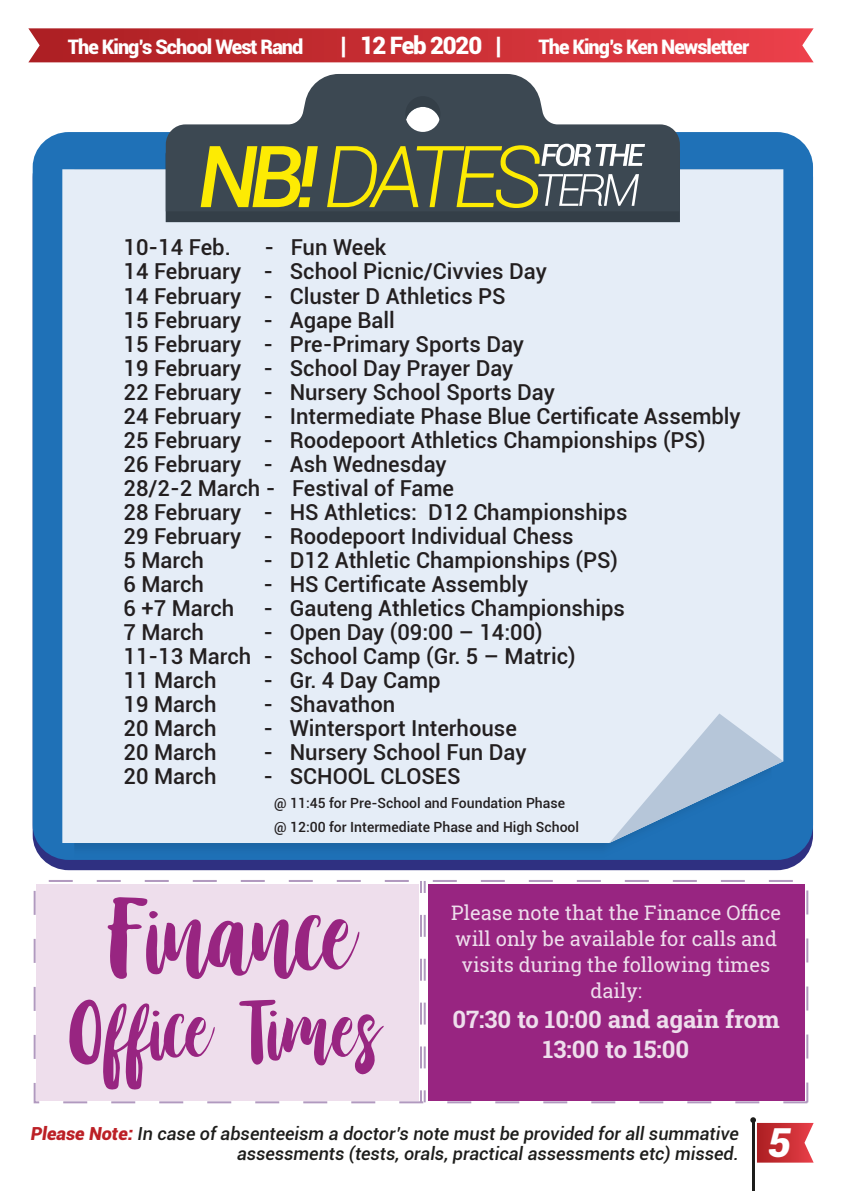
<style>
.page{position:relative;width:842px;height:1191px;background:#fff}
.page>*{position:absolute;margin:0;border:0;box-sizing:border-box;transform-origin:0 0}
.t1{font:129.6px "Stay Wildy Personal Use Only";color:#982581}
.t2{font:102.6px "Stay Wildy Personal Use Only";color:#982581}
.t3{font:italic 900 40px "Roboto";color:#fff}
.t4{font:700 24px/30px "Roboto Slab";color:#eedeec;text-align:center}
.t5{font:900 24px "Roboto";letter-spacing:-.05em;color:#fff}
.t6{font:500 22px/24px "Roboto";color:#231f20}
.t7{font:20px/26.2px "Roboto Slab";color:#eedeec;text-align:center}
.t8{font:900 20px "Roboto";letter-spacing:-.05em;color:#fff}
.t9{font:italic 500 18px/19.6px "Roboto";color:#1d1d1b;text-align:right}
.t10{font:500 14px/24px "Roboto";color:#231f20}
.s1{font-weight:900;color:#bc2026}
</style>
<div class="page">
<div style="left:33px;top:132px;width:780px;height:728px;background:#1f71b7;border-radius:36px"></div>
<div style="left:62px;top:169px;width:721px;height:674px;background:#e5edf7"></div>
<svg style="left:609px;top:713px;width:174px;height:130px"></svg>
<div style="left:166px;top:211px;width:514px;height:11px;background:#343f48"></div>
<svg style="left:166px;top:74px;width:514px;height:137px;fill:#3c4852"></svg>
<hr style="left:752px;top:1120px;width:2px;height:71px;background:#1d1d1b">
<svg style="left:750px;top:1117px;width:64px;height:45px"></svg>
<svg style="left:28px;top:28px;width:786px;height:34px;background:#cb343a"></svg>
<svg style="left:201px;top:146px;width:117px;height:61px;background:#a4a027"></svg>
<svg style="left:327px;top:144px;width:318px;height:64px;background:#6e7454"></svg>
<div style="left:34px;top:880px;width:774px;height:223px;border:2px dashed #b199bf"></div>
<svg style="left:420px;top:881px;width:6px;height:12px"></svg>
<svg style="left:420px;top:915px;width:6px;height:154px"></svg>
<svg style="left:420px;top:1090px;width:6px;height:12px"></svg>
<div style="left:37px;top:884px;width:382px;height:216px;background:#eedeec"></div>
<div style="left:428px;top:884px;width:376px;height:216px;background:#982581"></div>
<p class="t8" style="left:68px;top:32px;width:237px">The King’s School West Rand</p>
<p class="t5" style="left:340px;top:28px;width:162px">| 12 Feb 2020 |</p>
<p class="t8" style="left:538px;top:32px;width:212px">The King’s Ken Newsletter</p>
<p class="t6" style="left:124px;top:235px;width:619px;text-indent:141px">- Fun Week<br>14 February - School Picnic/Civvies Day<br>14 February - Cluster D Athletics PS<br>15 February - Agape Ball<br>15 February - Pre-Primary Sports Day<br>19 February - School Day Prayer Day<br>22 February - Nursery School Sports Day<br>24 February - Intermediate Phase Blue Certificate Assembly 25 February - Roodepoort Athletics Championships (PS)<br>26 February - Ash Wednesday<br>28/2-2 March - Festival of Fame<br>28 February - HS Athletics: D12 Championships<br>29 February - Roodepoort Individual Chess<br>5 March</p>
<p class="t6" style="left:124px;top:235px;width:109px">10-14 Feb.</p>
<p class="t6" style="left:263px;top:547px;width:356px">- D12 Athletic Championships (PS)</p>
<p class="t6" style="left:124px;top:571px;width:82px">6 March</p>
<p class="t6" style="left:263px;top:571px;width:266px">- HS Certificate Assembly</p>
<p class="t6" style="left:124px;top:595px;width:112px">6 +7 March</p>
<p class="t6" style="left:263px;top:595px;width:363px">- Gauteng Athletics Championships</p>
<p class="t6" style="left:124px;top:619px;width:82px">7 March</p>
<p class="t6" style="left:124px;top:619px;width:454px;text-indent:140px">- Open Day (09:00 – 14:00)<br>11-13 March - School Camp (Gr. 5 – Matric)<br>11 March</p>
<p class="t6" style="left:263px;top:667px;width:179px">- Gr. 4 Day Camp</p>
<p class="t6" style="left:124px;top:691px;width:94px">19 March</p>
<p class="t6" style="left:263px;top:691px;width:133px">- Shavathon</p>
<p class="t6" style="left:124px;top:715px;width:94px">20 March</p>
<p class="t6" style="left:263px;top:715px;width:255px">- Wintersport Interhouse</p>
<p class="t6" style="left:124px;top:739px;width:94px">20 March</p>
<p class="t6" style="left:263px;top:739px;width:264px">- Nursery School Fun Day</p>
<p class="t6" style="left:124px;top:763px;width:94px">20 March</p>
<p class="t6" style="left:263px;top:763px;width:199px">- SCHOOL CLOSES</p>
<p class="t10" style="left:274px;top:790px;width:306px">@ 11:45 for Pre-School and Foundation Phase @ 12:00 for Intermediate Phase and High School</p>
<h1 class="t1" style="left:108px;top:872px;width:245px">Finance</h1>
<h2 class="t2" style="left:69px;top:980px;width:309px">Office Times</h2>
<p class="t7" style="left:451px;top:899px;width:332px">Please note that the Finance Office will only be available for calls and visits during the following times daily:</p>
<p class="t4" style="left:452px;top:1004px;width:329px">07:30 to 10:00 and again from<br>13:00 to 15:00</p>
<p class="t9" style="left:31px;top:1123px;width:710px"><span class="s1">Please Note:</span> In case of absenteeism a doctor’s note must be provided for all summative assessments (tests, orals, practical assessments etc) missed.</p>
<h3 class="t3" style="left:768px;top:1114px;width:25px">5</h3>
</div>
